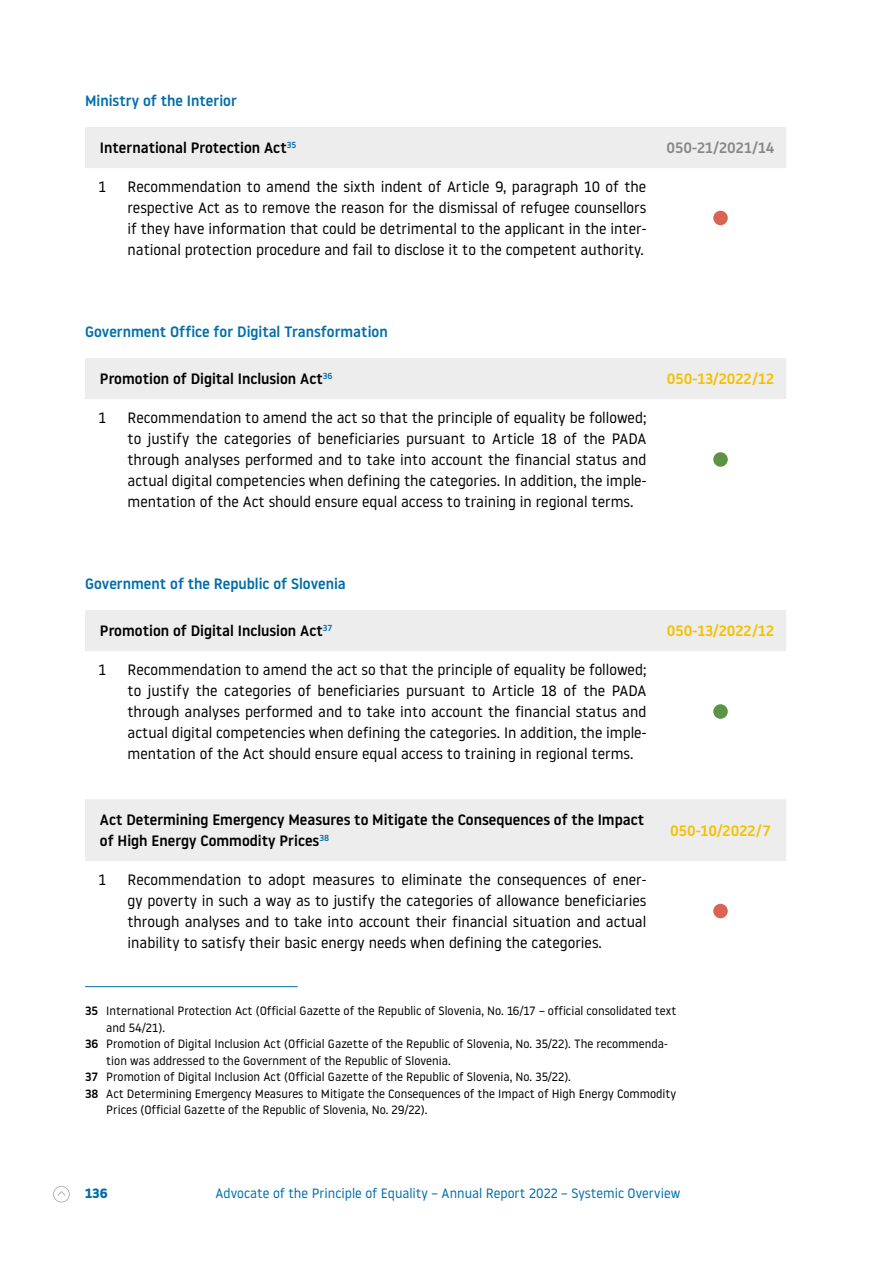
<style>
.page{position:relative;width:893px;height:1263px;background:#fff}
.page>*{position:absolute;margin:0;border:0;box-sizing:border-box;transform-origin:0 0}
.t1{font:15px/21px "Noway";color:#000;text-align:justify}
.t2{font:500 15px/21px "Noway";color:#000}
.t3{font:500 15px "Noway";color:#006eab}
.t4{font:500 15px "Noway";color:#f4c000}
.t5{font:500 15px "Noway";color:#878787}
.t6{font:13.5px "Noway";color:#006eab}
.t7{font:700 13.5px "Noway";color:#006eab}
.t8{font:12px "Noway";color:#000}
.s1{font-weight:500}
</style>
<div class="page">
<svg style="left:53px;top:1186px;width:17px;height:16px"></svg>
<hr style="left:85px;top:986px;width:213px;height:1px;background:#006eab">
<div style="left:85px;top:127px;width:701px;height:41px;background:#ededed"></div>
<div style="left:713px;top:211px;width:15px;height:14px;background:#db6354;border-radius:50%"></div>
<div style="left:85px;top:358px;width:701px;height:41px;background:#ededed"></div>
<div style="left:713px;top:452px;width:15px;height:15px;background:#5d9345;border-radius:50%"></div>
<div style="left:85px;top:610px;width:701px;height:41px;background:#ededed"></div>
<div style="left:713px;top:704px;width:15px;height:15px;background:#5d9345;border-radius:50%"></div>
<div style="left:85px;top:799px;width:701px;height:62px;background:#ededed"></div>
<div style="left:713px;top:904px;width:15px;height:14px;background:#db6354;border-radius:50%"></div>
<p class="t3" style="left:85px;top:90px;width:153px">Ministry of the Interior</p>
<p class="t2" style="left:100px;top:137px;width:198px">International Protection Act<sup>35</sup></p>
<p class="t5" style="left:666px;top:138px;width:110px">050-21/2021/14</p>
<p class="t1" style="left:98px;top:176px;width:9px">1</p>
<p class="t1" style="left:128px;top:176px;width:520px">Recommendation to amend the sixth indent of Article 9, paragraph 10 of the respective Act as to remove the reason for the dismissal of refugee counsellors if they have information that could be detrimental to the applicant in the inter&shy;national protection procedure and fail to disclose it to the competent authority.</p>
<p class="t3" style="left:85px;top:321px;width:304px">Government Office for Digital Transformation</p>
<p class="t2" style="left:100px;top:368px;width:234px">Promotion of Digital Inclusion Act<sup>36</sup></p>
<p class="t4" style="left:667px;top:369px;width:109px">050-13/2022/12</p>
<p class="t1" style="left:98px;top:407px;width:9px">1</p>
<p class="t1" style="left:128px;top:407px;width:520px">Recommendation to amend the act so that the principle of equality be followed; to justify the categories of beneficiaries pursuant to Article 18 of the PADA through analyses performed and to take into account the financial status and actual digital competencies when defining the categories. In addition, the imple&shy;mentation of the Act should ensure equal access to training in regional terms.</p>
<p class="t3" style="left:85px;top:573px;width:262px">Government of the Republic of Slovenia</p>
<p class="t2" style="left:100px;top:620px;width:234px">Promotion of Digital Inclusion Act<sup>37</sup></p>
<p class="t4" style="left:667px;top:621px;width:109px">050-13/2022/12</p>
<p class="t1" style="left:98px;top:659px;width:9px">1</p>
<p class="t1" style="left:128px;top:659px;width:520px">Recommendation to amend the act so that the principle of equality be followed; to justify the categories of beneficiaries pursuant to Article 18 of the PADA through analyses performed and to take into account the financial status and actual digital competencies when defining the categories. In addition, the imple&shy;mentation of the Act should ensure equal access to training in regional terms.</p>
<p class="t2" style="left:100px;top:809px;width:546px">Act Determining Emergency Measures to Mitigate the Consequences of the Impact of High Energy Commodity Prices<sup>38</sup></p>
<p class="t4" style="left:670px;top:820px;width:102px">050-10/2022/7</p>
<p class="t1" style="left:98px;top:869px;width:9px">1</p>
<p class="t1" style="left:128px;top:869px;width:520px">Recommendation to adopt measures to eliminate the consequences of ener&shy;gy poverty in such a way as to justify the categories of allowance beneficiaries through analyses and to take into account their financial situation and actual inability to satisfy their basic energy needs when defining the categories.</p>
<p class="t8" style="left:85px;top:1003px;width:593px"><span class="s1">35</span> International Protection Act (Official Gazette of the Republic of Slovenia, No. 16/17 – official consolidated text</p>
<p class="t8" style="left:106px;top:1019px;width:60px">and 54/21).</p>
<p class="t8" style="left:85px;top:1036px;width:584px"><span class="s1">36</span> Promotion of Digital Inclusion Act (Official Gazette of the Republic of Slovenia, No. 35/22). The recommenda-</p>
<p class="t8" style="left:106px;top:1052px;width:346px">tion was addressed to the Government of the Republic of Slovenia.</p>
<p class="t8" style="left:85px;top:1069px;width:487px"><span class="s1">37</span> Promotion of Digital Inclusion Act (Official Gazette of the Republic of Slovenia, No. 35/22).</p>
<p class="t8" style="left:85px;top:1085px;width:593px"><span class="s1">38</span> Act Determining Emergency Measures to Mitigate the Consequences of the Impact of High Energy Commodity</p>
<p class="t8" style="left:106px;top:1102px;width:323px">Prices (Official Gazette of the Republic of Slovenia, No. 29/22).</p>
<p class="t7" style="left:85px;top:1185px;width:24px">136</p>
<p class="t6" style="left:216px;top:1184px;width:466px">Advocate of the Principle of Equality – Annual Report 2022 – Systemic Overview</p>
</div>
